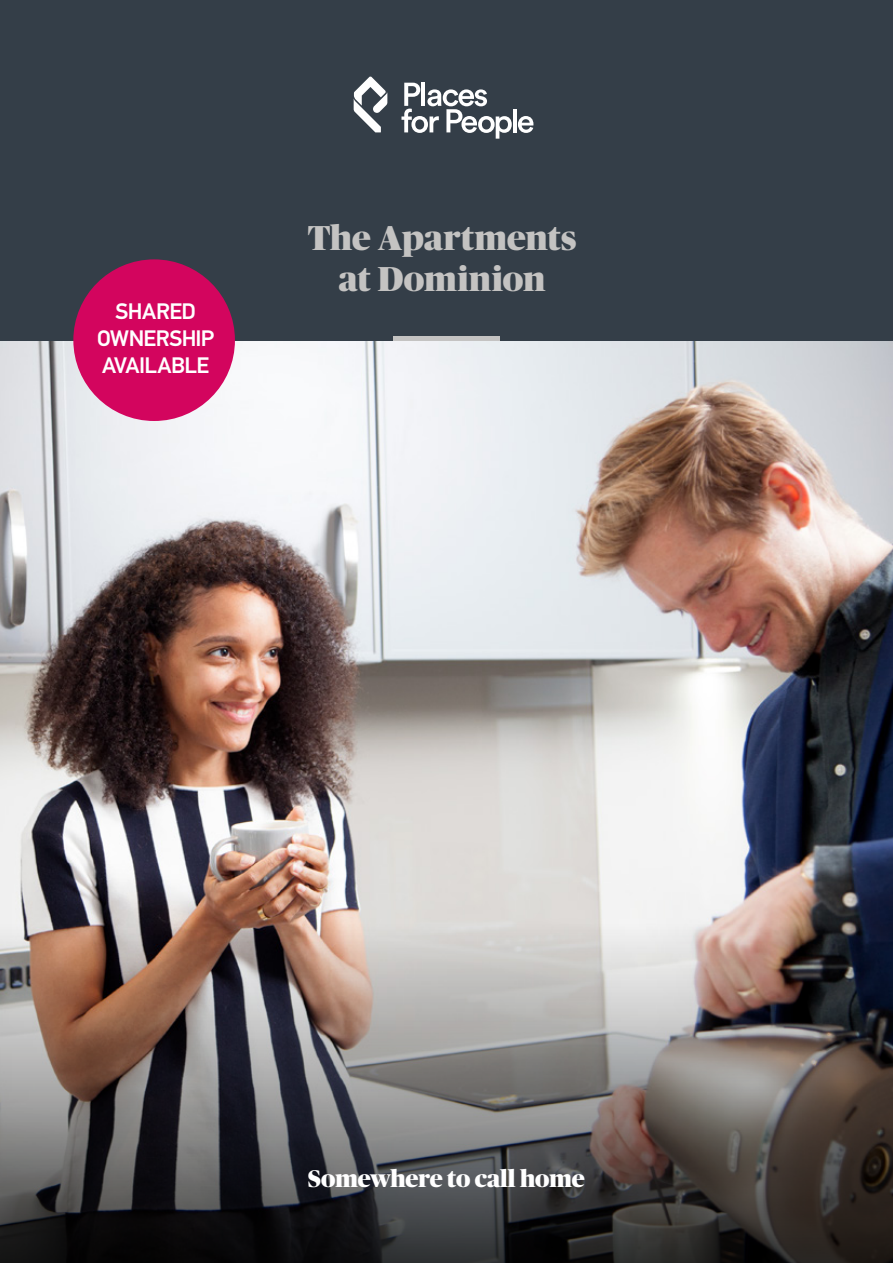
<style>
.page{position:relative;width:893px;height:1263px;background:#fff}
.page>*{position:absolute;margin:0;border:0;box-sizing:border-box;transform-origin:0 0}
.t1{font:900 34.5px/41.4px "Publico Banner";color:#c4c3c2;text-align:center}
.t2{font:900 24px "Publico Banner";letter-spacing:-.01em;color:#fff}
.t3{font:500 22.5px/27px "PF Din Text Std";letter-spacing:-.025em;color:#fff;text-align:center}
</style>
<div class="page">
<img style="left:0;top:340px;width:893px;height:555px">
<img style="left:0;top:895px;width:893px;height:368px">
<div style="left:0;top:0;width:893px;height:340px;background:#343e48"></div>
<svg style="left:401px;top:83px;width:111px;height:56px"></svg>
<hr style="left:513px;top:109px;width:4px;height:23px;background:#fff">
<svg style="left:518px;top:116px;width:15px;height:17px"></svg>
<svg style="left:354px;top:77px;width:33px;height:55px"></svg>
<hr style="left:393px;top:336px;width:106px;height:4px;background:#c4c3c2">
<div style="left:73px;top:259px;width:162px;height:162px;background:#d3055e;border-radius:50%"></div>
<p class="t3" style="left:97px;top:298px;width:119px">SHARED<br>OWNERSHIP<br>AVAILABLE</p>
<h1 class="t1" style="left:308px;top:215px;width:270px">The Apartments at Dominion</h1>
<p class="t2" style="left:308px;top:1161px;width:278px">Somewhere to call home</p>
</div>
